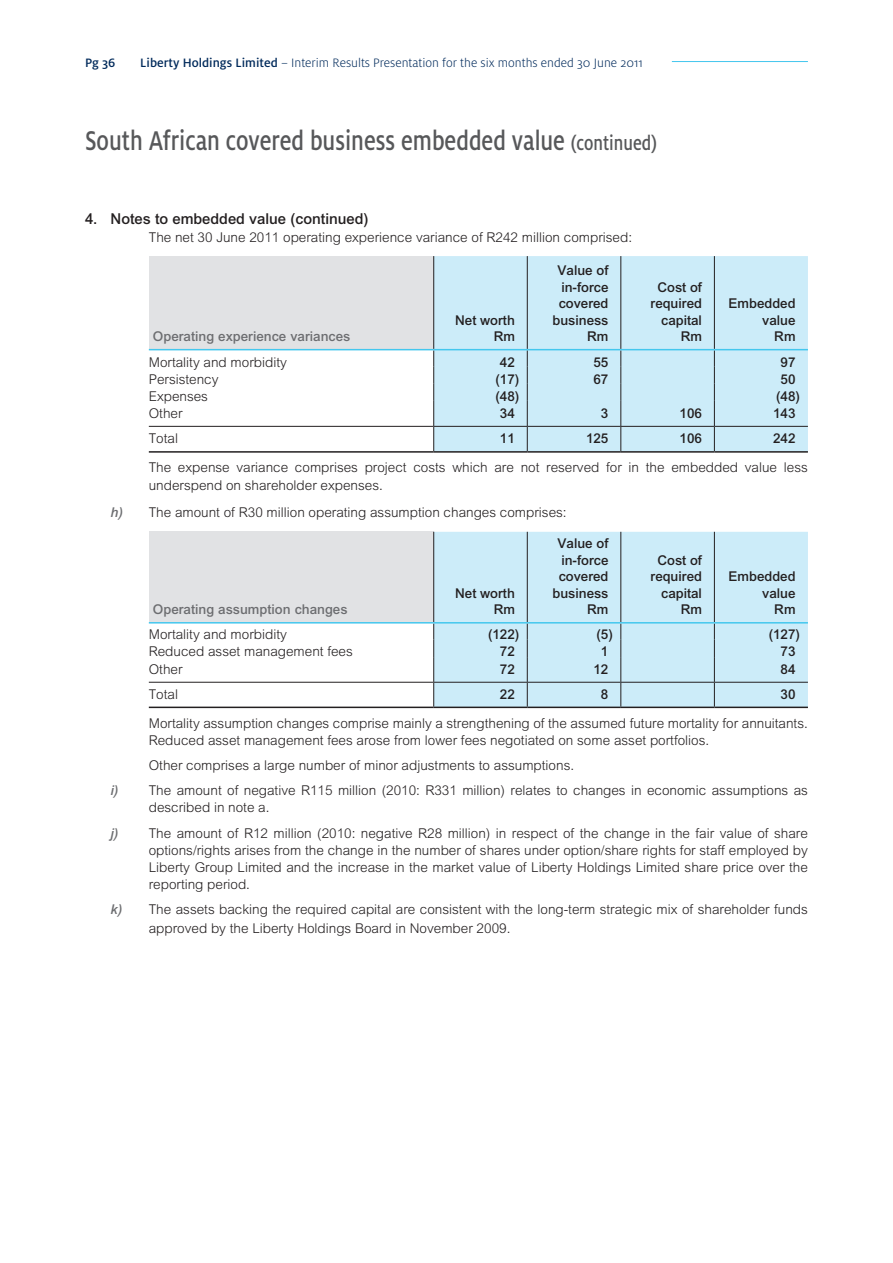
<style>
.page{position:relative;width:893px;height:1263px;background:#fff}
.page>*{position:absolute;margin:0;border:0;box-sizing:border-box;transform-origin:0 0}
.t1{font:500 30px "Milo";color:#57585a;scale:.8 1}
.t2{font:500 15px "Arial";color:#231f20}
.t3{font:300 13.5px/17px "Arial";color:#231f20}
.t4{font:500 13.5px/16.5px "Arial";color:#231f20;text-align:right}
.t5{font:300 13.5px "Milo OT";color:#002a5b}
.t6{font:500 13.5px "Arial";color:#6c6d70}
.t7{font:500 13.5px "Milo";color:#002a5b}
.s1{font-family:"Milo";font-weight:500}
.s2{font-size:22.5px}
.s3{font-weight:500;font-style:italic;color:#6c6d70}
</style>
<div class="page">
<hr style="left:672px;top:61px;width:136px;height:1px;background:#44c7ee">
<div style="left:149px;top:256px;width:285px;height:94px;background:#e1e2e4"></div>
<div style="left:434px;top:256px;width:374px;height:195px;background:#ccecf9"></div>
<hr style="left:433px;top:256px;width:1px;height:93px;background:#231f20">
<hr style="left:527px;top:256px;width:1px;height:93px;background:#231f20">
<hr style="left:620px;top:256px;width:1px;height:93px;background:#231f20">
<hr style="left:714px;top:256px;width:1px;height:93px;background:#231f20">
<svg style="left:433px;top:350px;width:1px;height:101px"></svg>
<svg style="left:527px;top:350px;width:1px;height:101px"></svg>
<svg style="left:620px;top:350px;width:1px;height:101px"></svg>
<svg style="left:714px;top:350px;width:1px;height:101px"></svg>
<hr style="left:149px;top:451px;width:285px;height:2px;background:#231f20">
<hr style="left:434px;top:451px;width:93px;height:2px;background:#231f20">
<hr style="left:527px;top:451px;width:94px;height:2px;background:#231f20">
<hr style="left:621px;top:451px;width:93px;height:2px;background:#231f20">
<hr style="left:714px;top:451px;width:94px;height:2px;background:#231f20">
<hr style="left:149px;top:426px;width:285px;height:1px;background:#231f20">
<hr style="left:434px;top:426px;width:93px;height:1px;background:#231f20">
<hr style="left:527px;top:426px;width:94px;height:1px;background:#231f20">
<hr style="left:621px;top:426px;width:93px;height:1px;background:#231f20">
<hr style="left:714px;top:426px;width:94px;height:1px;background:#231f20">
<hr style="left:149px;top:349px;width:285px;height:1px;background:#44c7ee">
<hr style="left:434px;top:349px;width:93px;height:1px;background:#44c7ee">
<hr style="left:527px;top:349px;width:94px;height:1px;background:#44c7ee">
<hr style="left:621px;top:349px;width:93px;height:1px;background:#44c7ee">
<hr style="left:714px;top:349px;width:94px;height:1px;background:#44c7ee">
<div style="left:149px;top:532px;width:285px;height:91px;background:#e1e2e4"></div>
<div style="left:434px;top:532px;width:374px;height:175px;background:#ccecf9"></div>
<hr style="left:433px;top:532px;width:1px;height:90px;background:#231f20">
<hr style="left:527px;top:532px;width:1px;height:90px;background:#231f20">
<hr style="left:620px;top:532px;width:1px;height:90px;background:#231f20">
<hr style="left:714px;top:532px;width:1px;height:90px;background:#231f20">
<svg style="left:433px;top:623px;width:1px;height:84px"></svg>
<svg style="left:527px;top:623px;width:1px;height:84px"></svg>
<svg style="left:620px;top:623px;width:1px;height:84px"></svg>
<svg style="left:714px;top:623px;width:1px;height:84px"></svg>
<hr style="left:149px;top:707px;width:285px;height:1px;background:#231f20">
<hr style="left:434px;top:707px;width:93px;height:1px;background:#231f20">
<hr style="left:527px;top:707px;width:94px;height:1px;background:#231f20">
<hr style="left:621px;top:707px;width:93px;height:1px;background:#231f20">
<hr style="left:714px;top:707px;width:94px;height:1px;background:#231f20">
<hr style="left:149px;top:682px;width:285px;height:1px;background:#231f20">
<hr style="left:434px;top:682px;width:93px;height:1px;background:#231f20">
<hr style="left:527px;top:682px;width:94px;height:1px;background:#231f20">
<hr style="left:621px;top:682px;width:93px;height:1px;background:#231f20">
<hr style="left:714px;top:682px;width:94px;height:1px;background:#231f20">
<hr style="left:149px;top:622px;width:285px;height:1px;background:#44c7ee">
<hr style="left:434px;top:622px;width:93px;height:1px;background:#44c7ee">
<hr style="left:527px;top:622px;width:94px;height:1px;background:#44c7ee">
<hr style="left:621px;top:622px;width:93px;height:1px;background:#44c7ee">
<hr style="left:714px;top:622px;width:94px;height:1px;background:#44c7ee">
<p class="t7" style="left:85px;top:55px;width:32px">Pg 36</p>
<p class="t5" style="left:140px;top:55px;width:504px"><span class="s1">Liberty Holdings Limited</span> – Interim Results Presentation for the six months ended 30 June 2011</p>
<h1 class="t1" style="left:85px;top:123px;width:717px">South African covered business embedded value <span class="s2">(continued)</span></h1>
<p class="t2" style="left:85px;top:210px;width:285px">4. Notes to embedded value (continued)</p>
<p class="t3" style="left:149px;top:228px;width:485px">The net 30 June 2011 operating experience variance of R242 million comprised:</p>
<p class="t6" style="left:153px;top:328px;width:199px">Operating experience variances</p>
<p class="t4" style="left:455px;top:312px;width:61px">Net worth<br>Rm</p>
<p class="t4" style="left:552px;top:262px;width:57px">Value of in-force covered business<br>Rm</p>
<p class="t4" style="left:650px;top:278px;width:53px">Cost of required capital<br>Rm</p>
<p class="t4" style="left:729px;top:295px;width:68px">Embedded value<br>Rm</p>
<p class="t3" style="left:149px;top:353px;width:140px">Mortality and morbidity</p>
<p class="t4" style="left:500px;top:353px;width:16px">42</p>
<p class="t4" style="left:593px;top:353px;width:16px">55</p>
<p class="t4" style="left:781px;top:353px;width:16px">97</p>
<p class="t3" style="left:149px;top:370px;width:71px">Persistency</p>
<p class="t4" style="left:495px;top:370px;width:25px">(17)</p>
<p class="t4" style="left:593px;top:370px;width:16px">67</p>
<p class="t4" style="left:781px;top:370px;width:16px">50</p>
<p class="t3" style="left:149px;top:387px;width:61px">Expenses</p>
<p class="t4" style="left:495px;top:387px;width:25px">(48)</p>
<p class="t4" style="left:776px;top:387px;width:25px">(48)</p>
<p class="t3" style="left:149px;top:404px;width:35px">Other</p>
<p class="t4" style="left:500px;top:405px;width:16px">34</p>
<p class="t4" style="left:601px;top:405px;width:9px">3</p>
<p class="t4" style="left:680px;top:405px;width:24px">106</p>
<p class="t4" style="left:773px;top:405px;width:24px">143</p>
<p class="t3" style="left:149px;top:430px;width:31px">Total</p>
<p class="t4" style="left:500px;top:430px;width:16px">11</p>
<p class="t4" style="left:586px;top:430px;width:24px">125</p>
<p class="t4" style="left:680px;top:430px;width:24px">106</p>
<p class="t4" style="left:773px;top:430px;width:24px">242</p>
<p class="t3" style="left:149px;top:459px;width:661px">The expense variance comprises project costs which are not reserved for in the embedded value less underspend on shareholder expenses.</p>
<p class="t3" style="left:110px;top:504px;width:458px"><span class="s3">h)</span> The amount of R30 million operating assumption changes comprises:</p>
<p class="t6" style="left:153px;top:602px;width:196px">Operating assumption changes</p>
<p class="t4" style="left:455px;top:585px;width:61px">Net worth<br>Rm</p>
<p class="t4" style="left:552px;top:535px;width:57px">Value of in-force covered business<br>Rm</p>
<p class="t4" style="left:650px;top:552px;width:53px">Cost of required capital<br>Rm</p>
<p class="t4" style="left:729px;top:568px;width:68px">Embedded value<br>Rm</p>
<p class="t3" style="left:149px;top:626px;width:140px">Mortality and morbidity</p>
<p class="t4" style="left:488px;top:626px;width:33px">(122)</p>
<p class="t4" style="left:596px;top:626px;width:18px">(5)</p>
<p class="t4" style="left:769px;top:626px;width:33px">(127)</p>
<p class="t3" style="left:149px;top:643px;width:206px">Reduced asset management fees</p>
<p class="t4" style="left:500px;top:643px;width:16px">72</p>
<p class="t4" style="left:601px;top:643px;width:9px">1</p>
<p class="t4" style="left:781px;top:643px;width:16px">73</p>
<p class="t3" style="left:149px;top:660px;width:35px">Other</p>
<p class="t4" style="left:500px;top:660px;width:16px">72</p>
<p class="t4" style="left:593px;top:660px;width:16px">12</p>
<p class="t4" style="left:781px;top:660px;width:16px">84</p>
<p class="t3" style="left:149px;top:685px;width:31px">Total</p>
<p class="t4" style="left:500px;top:686px;width:16px">22</p>
<p class="t4" style="left:601px;top:686px;width:9px">8</p>
<p class="t4" style="left:781px;top:686px;width:16px">30</p>
<p class="t3" style="left:149px;top:714px;width:661px">Mortality assumption changes comprise mainly a strengthening of the assumed future mortality for annuitants.<br>Reduced asset management fees arose from lower fees negotiated on some asset portfolios.</p>
<p class="t3" style="left:110px;top:752px;width:699px;line-height:25.5px;text-indent:38px">Other comprises a large number of minor adjustments to assumptions.<br><span class="s3">i)</span> The amount of negative R115 million (2010: R331 million) relates to changes in economic assumptions as</p>
<p class="t3" style="left:111px;top:795px;width:699px;line-height:25.5px;text-indent:38px">described in note a.<br><span class="s3">j)</span> The amount of R12 million (2010: negative R28 million) in respect of the change in the fair value of share</p>
<p class="t3" style="left:149px;top:841px;width:661px;text-align:justify">options/rights arises from the change in the number of shares under option/share rights for staff employed by Liberty Group Limited and the increase in the market value of Liberty Holdings Limited share price over the reporting period.</p>
<p class="t3" style="left:149px;top:900px;width:661px;line-height:19.2px;text-indent:-38px"><span class="s3">k)</span> The assets backing the required capital are consistent with the long-term strategic mix of shareholder funds approved by the Liberty Holdings Board in November 2009.</p>
</div>
